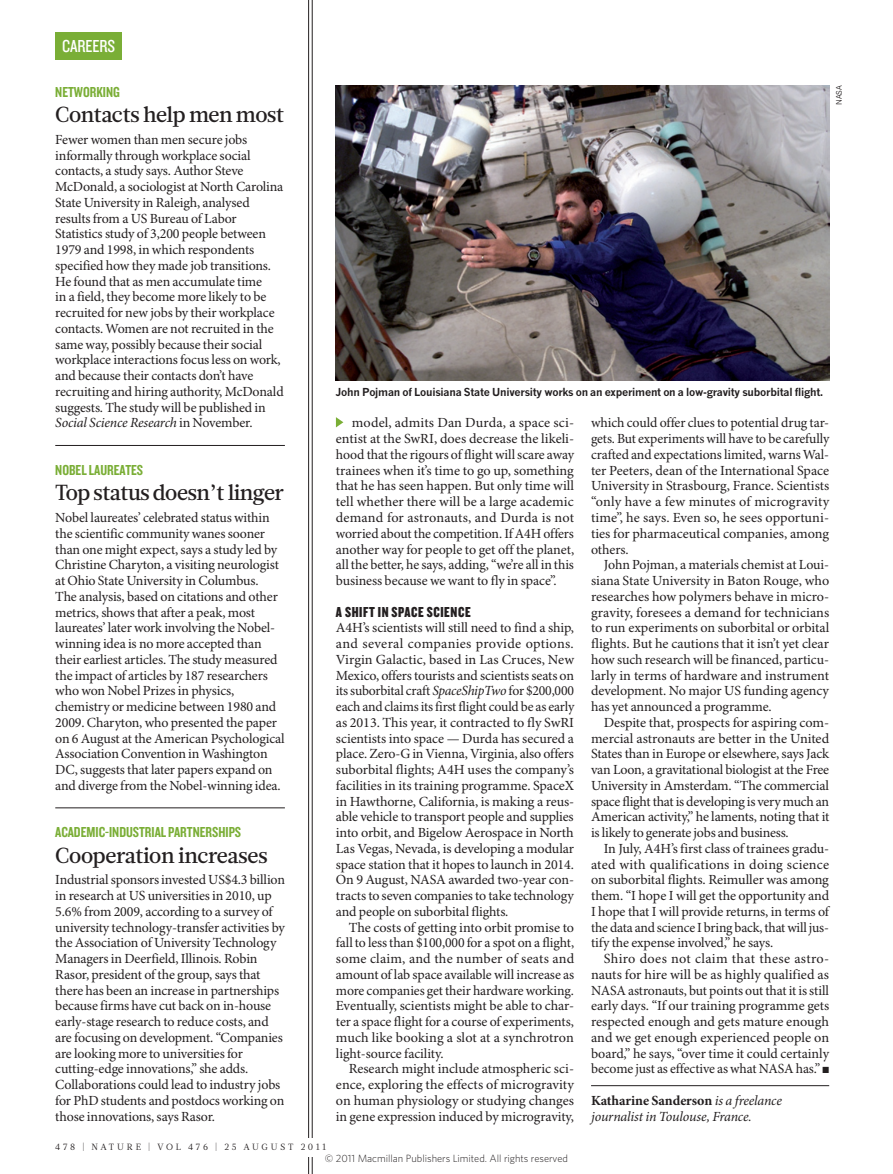
<style>
.page{position:relative;width:893px;height:1174px;background:#fff}
.page>*{position:absolute;margin:0;border:0;box-sizing:border-box;transform-origin:0 0}
.BRIEF_HEAD{font:500 21.75px "Glosa Math";letter-spacing:-.02em;color:#231f20}
.t1{font:18px "Knockout 29 Junior Ltweight";letter-spacing:-.005em;color:#fff}
.BRIEF_STRAP{font:15px "Knockout 49 Liteweight";color:#7aae36}
.CROSSHEAD{font:15px "Knockout 69 Full Liteweight";letter-spacing:.04em;color:#231f20}
.BODY_INDENT{font:13.95px/15.8px "Minion Pro";letter-spacing:-.01em;color:#231f20;text-align:justify}
.BRIEF_BODY{font:13.95px/15.8px "Minion Pro";letter-spacing:-.01em;color:#231f20}
.BODY_1ST_PARA{font:13.95px/15.8px "Minion Pro";letter-spacing:-.01em;color:#231f20;text-align:justify}
.BRIEF_BODY_LAST{font:13.95px/15.8px "Minion Pro";letter-spacing:-.01em;color:#231f20}
.AUTHOR_DETAILS{font:italic 13.95px/15.8px "Minion Pro";letter-spacing:-.015em;color:#231f20}
.PIC_CAPTION{font:700 10.8px "News Gothic MTOT";letter-spacing:-.02em;color:#231f20}
.t2{font:300 10.5px "Whitney";color:#231f20}
.t3{font:9px "Glosa Math";letter-spacing:.3em;color:#231f20}
.PIC_CREDIT{font:7.5px "News Gothic MTOT";color:#231f20}
.s1{font-style:italic}
.s2{font-weight:700;font-style:normal}
</style>
<div class="page">
<hr style="left:312px;top:0;width:1px;height:1174px;background:#231f20">
<hr style="left:308px;top:0;width:1px;height:1174px;background:#231f20">
<hr style="left:55px;top:445px;width:230px;height:1px;background:#231f20">
<hr style="left:55px;top:807px;width:230px;height:1px;background:#231f20">
<hr style="left:591px;top:1085px;width:238px;height:1px;background:#231f20">
<img style="left:336px;top:85px;width:493px;height:295px">
<svg style="left:336px;top:417px;width:7px;height:10px"></svg>
<div style="left:55px;top:1137px;width:362px;height:19px;background:#fff"></div>
<div style="left:55px;top:32px;width:67px;height:27px;background:#7aae36"></div>
<p class="t1" style="left:62px;top:34px;width:55px">CAREERS</p>
<p class="BRIEF_STRAP" style="left:55px;top:82px;width:66px">NETWORKING</p>
<p class="BRIEF_HEAD" style="left:55px;top:100px;width:230px">Contacts help men most</p>
<p class="BRIEF_BODY" style="left:55px;top:132px;width:230px">Fewer women than men secure jobs informally through workplace social contacts, a study says. Author Steve McDonald, a sociologist at North Carolina State University in Raleigh, analysed results from a US Bureau of Labor Statistics study of 3,200 people between 1979 and 1998, in which respondents specified how they made job transitions.<br>He found that as men accumulate time<br>in a field, they become more likely to be recruited for new jobs by their workplace contacts. Women are not recruited in the same way, possibly because their social workplace interactions focus less on work, and because their contacts don’t have recruiting and hiring authority, McDonald suggests. The study will be published in <span class="s1">Social Science Research</span> in November.</p>
<p class="BRIEF_STRAP" style="left:55px;top:460px;width:89px">NOBEL LAUREATES</p>
<p class="BRIEF_HEAD" style="left:55px;top:478px;width:230px">Top status doesn’t linger</p>
<p class="BRIEF_BODY" style="left:55px;top:510px;width:231px">Nobel laureates’ celebrated status within the scientific community wanes sooner than one might expect, says a study led by Christine Charyton, a visiting neurologist at Ohio State University in Columbus.<br>The analysis, based on citations and other metrics, shows that after a peak, most laureates’ later work involving the Nobel&shy;winning idea is no more accepted than their earliest articles. The study measured the impact of articles by 187 researchers who won Nobel Prizes in physics, chemistry or medicine between 1980 and 2009. Charyton, who presented the paper on 6 August at the American Psychological Association Convention in Washington DC, suggests that later papers expand on and diverge from the Nobel-winning idea.</p>
<p class="BRIEF_STRAP" style="left:55px;top:822px;width:187px">ACADEMIC-INDUSTRIAL PARTNERSHIPS</p>
<p class="BRIEF_HEAD" style="left:55px;top:841px;width:214px">Cooperation increases</p>
<p class="BRIEF_BODY_LAST" style="left:55px;top:872px;width:231px">Industrial sponsors invested US$4.3 billion in research at US universities in 2010, up 5.6% from 2009, according to a survey of university technology-transfer activities by the Association of University Technology Managers in Deerfield, Illinois. Robin Rasor, president of the group, says that there has been an increase in partnerships because firms have cut back on in-house early-stage research to reduce costs, and are focusing on development. “Companies are looking more to universities for cutting-edge innovations,” she adds.<br>Collaborations could lead to industry jobs for PhD students and postdocs working on those innovations, says Rasor.</p>
<p class="t3" style="left:55px;top:1141px;width:273px">478 | NATURE | VOL 476 | 25 AUGUST 2011</p>
<p class="PIC_CREDIT" style="left:834px;top:105px;width:21px;rotate:-90deg">NASA</p>
<p class="PIC_CAPTION" style="left:336px;top:385px;width:489px">John Pojman of Louisiana State University works on an experiment on a low-gravity suborbital flight.</p>
<p class="BODY_INDENT" style="left:336px;top:416px;width:240px;text-indent:16px">model, admits Dan Durda, a space sci&shy;entist at the SwRI, does decrease the likeli&shy;hood that the rigours of flight will scare away trainees when it’s time to go up, something that he has seen happen. But only time will tell whether there will be a large academic demand for astronauts, and Durda is not worried about the competition. If A4H offers another way for people to get off the planet, all the better, he says, adding, “we’re all in this business because we want to fly in space”.</p>
<p class="CROSSHEAD" style="left:336px;top:602px;width:136px">A SHIFT IN SPACE SCIENCE</p>
<p class="BODY_1ST_PARA" style="left:336px;top:620px;width:240px">A4H’s scientists will still need to find a ship, and several companies provide options.<br>Virgin Galactic, based in Las Cruces, New Mexico, offers tourists and scientists seats on its suborbital craft <span class="s1">SpaceShipTwo</span> for $200,000 each and claims its first flight could be as early as 2013. This year, it contracted to fly SwRI scientists into space — Durda has secured a place. Zero-G in Vienna, Virginia, also offers suborbital flights; A4H uses the company’s facilities in its training programme. SpaceX in Hawthorne, California, is making a reus&shy;able vehicle to transport people and supplies into orbit, and Bigelow Aerospace in North Las Vegas, Nevada, is developing a modular space station that it hopes to launch in 2014.<br>On 9 August, NASA awarded two-year con&shy;tracts to seven companies to take technology and people on suborbital flights.</p>
<p class="BODY_INDENT" style="left:336px;top:920px;width:240px;text-indent:13px">The costs of getting into orbit promise to fall to less than $100,000 for a spot on a flight, some claim, and the number of seats and amount of lab space available will increase as more companies get their hardware working.<br>Eventually, scientists might be able to char&shy;ter a space flight for a course of experiments, much like booking a slot at a synchrotron light-source facility.</p>
<p class="BODY_INDENT" style="left:336px;top:1061px;width:240px;text-indent:13px">Research might include atmospheric sci&shy;ence, exploring the effects of microgravity on human physiology or studying changes in gene expression induced by microgravity,</p>
<p class="BODY_INDENT" style="left:591px;top:416px;width:240px">which could offer clues to potential drug tar&shy;gets. But experiments will have to be carefully crafted and expectations limited, warns Wal&shy;ter Peeters, dean of the International Space University in Strasbourg, France. Scientists “only have a few minutes of microgravity time”, he says. Even so, he sees opportuni&shy;ties for pharmaceutical companies, among others.</p>
<p class="BODY_INDENT" style="left:591px;top:557px;width:240px;text-indent:13px">John Pojman, a materials chemist at Loui&shy;siana State University in Baton Rouge, who researches how polymers behave in micro&shy;gravity, foresees a demand for technicians to run experiments on suborbital or orbital flights. But he cautions that it isn’t yet clear how such research will be financed, particu&shy;larly in terms of hardware and instrument development. No major US funding agency has yet announced a programme.</p>
<p class="BODY_INDENT" style="left:591px;top:715px;width:240px;text-indent:13px">Despite that, prospects for aspiring com&shy;mercial astronauts are better in the United States than in Europe or elsewhere, says Jack van Loon, a gravitational biologist at the Free University in Amsterdam. “The commercial space flight that is developing is very much an American activity,” he laments, noting that it is likely to generate jobs and business.</p>
<p class="BODY_INDENT" style="left:591px;top:841px;width:240px;text-indent:13px">In July, A4H’s first class of trainees gradu&shy;ated with qualifications in doing science on suborbital flights. Reimuller was among them. “I hope I will get the opportunity and I hope that I will provide returns, in terms of the data and science I bring back, that will jus&shy;tify the expense involved,” he says.</p>
<p class="BODY_INDENT" style="left:591px;top:951px;width:240px;text-indent:13px">Shiro does not claim that these astro&shy;nauts for hire will be as highly qualified as NASA astronauts, but points out that it is still early days. “If our training programme gets respected enough and gets mature enough and we get enough experienced people on board,” he says, “over time it could certainly become just as effective as what NASA has.” ■</p>
<p class="AUTHOR_DETAILS" style="left:591px;top:1093px;width:192px"><span class="s2">Katharine Sanderson</span> is a freelance journalist in Toulouse, France.</p>
<p class="t2" style="left:325px;top:1151px;width:245px">© 2011 Macmillan Publishers Limited. All rights reserved</p>
</div>
